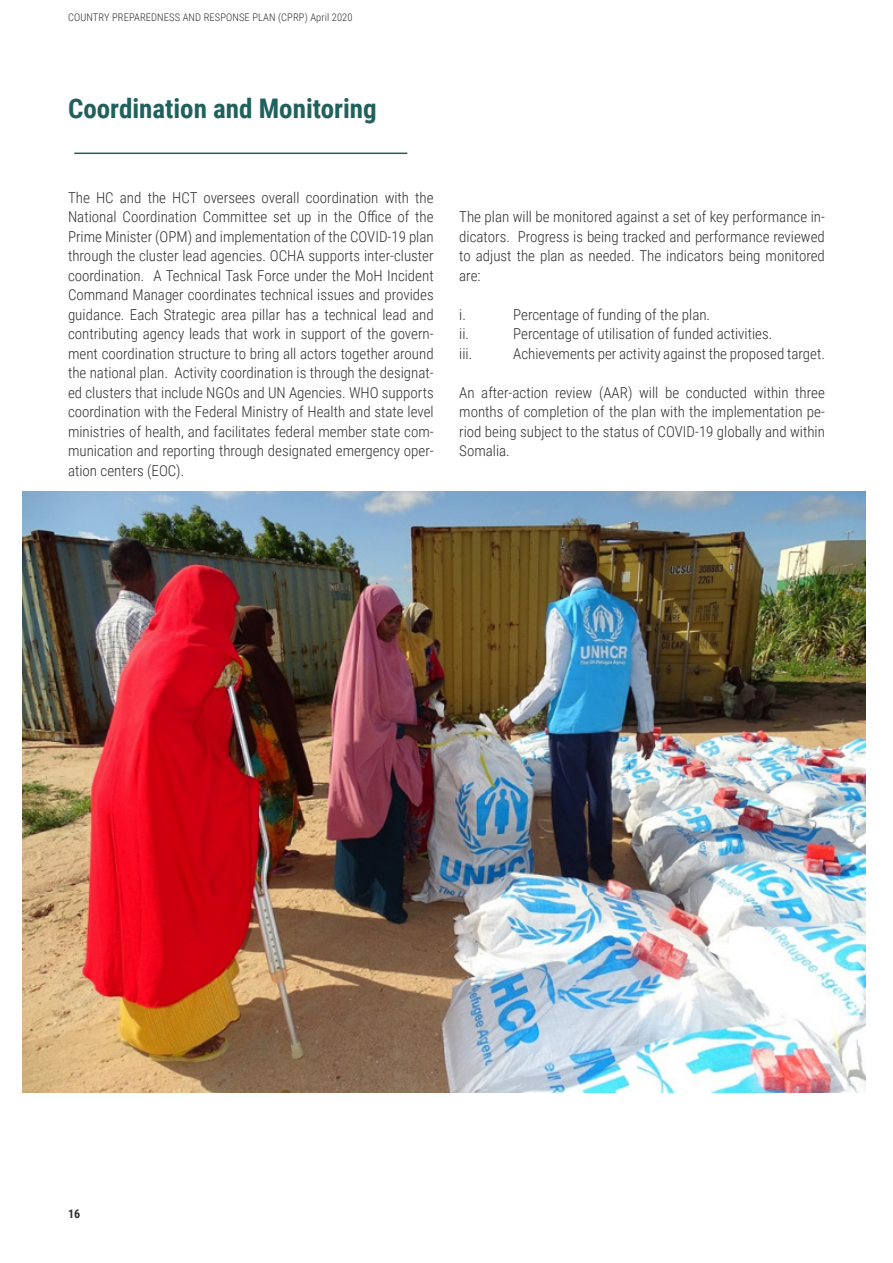
<style>
.page{position:relative;width:893px;height:1263px;background:#fff}
.page>*{position:absolute;margin:0;border:0;box-sizing:border-box;transform-origin:0 0}
.t1{font:700 27px "Roboto Condensed";color:#20615d}
.Page_number{font:300 15px/19.5px "Roboto Condensed";color:#312f30;text-align:justify}
.t2{font:700 12px "Roboto Condensed";color:#312f30}
.t3{font:300 10.5px "Roboto Condensed";letter-spacing:.01em;color:#312f30}
</style>
<div class="page">
<hr style="left:68px;top:0;width:284px;height:1px;background:#f8a355">
<hr style="left:74px;top:153px;width:333px;height:1px;background:#20615d">
<img style="left:22px;top:491px;width:844px;height:601px">
<p class="t3" style="left:68px;top:10px;width:286px">COUNTRY PREPAREDNESS AND RESPONSE PLAN (CPRP) April 2020</p>
<p class="t1" style="left:68px;top:90px;width:310px">Coordination and Monitoring</p>
<p class="Page_number" style="left:68px;top:187px;width:367px">The HC and the HCT oversees overall coordination with the National Coordination Committee set up in the Office of the Prime Minister (OPM) and implementation of the COVID-19 plan through the cluster lead agencies. OCHA supports inter-cluster coordination. A Technical Task Force under the MoH Incident Command Manager coordinates technical issues and provides guidance. Each Strategic area pillar has a technical lead and contributing agency leads that work in support of the govern&shy;ment coordination structure to bring all actors together around the national plan. Activity coordination is through the designat&shy;ed clusters that include NGOs and UN Agencies. WHO supports coordination with the Federal Ministry of Health and state level ministries of health, and facilitates federal member state com&shy;munication and reporting through designated emergency oper&shy;ation centers (EOC).</p>
<p class="Page_number" style="left:459px;top:206px;width:367px">The plan will be monitored against a set of key performance in&shy;dicators. Progress is being tracked and performance reviewed to adjust the plan as needed. The indicators being monitored are:</p>
<p class="Page_number" style="left:459px;top:304px;width:8px">i.</p>
<p class="Page_number" style="left:513px;top:304px;width:198px">Percentage of funding of the plan.</p>
<p class="Page_number" style="left:459px;top:323px;width:11px">ii.</p>
<p class="Page_number" style="left:513px;top:323px;width:261px">Percentage of utilisation of funded activities.</p>
<p class="Page_number" style="left:459px;top:343px;width:15px">iii.</p>
<p class="Page_number" style="left:513px;top:343px;width:313px">Achievements per activity against the proposed target.</p>
<p class="Page_number" style="left:459px;top:382px;width:367px">An after-action review (AAR) will be conducted within three months of completion of the plan with the implementation pe&shy;riod being subject to the status of COVID-19 globally and within Somalia.</p>
<p class="t2" style="left:68px;top:1205px;width:14px">16</p>
</div>
